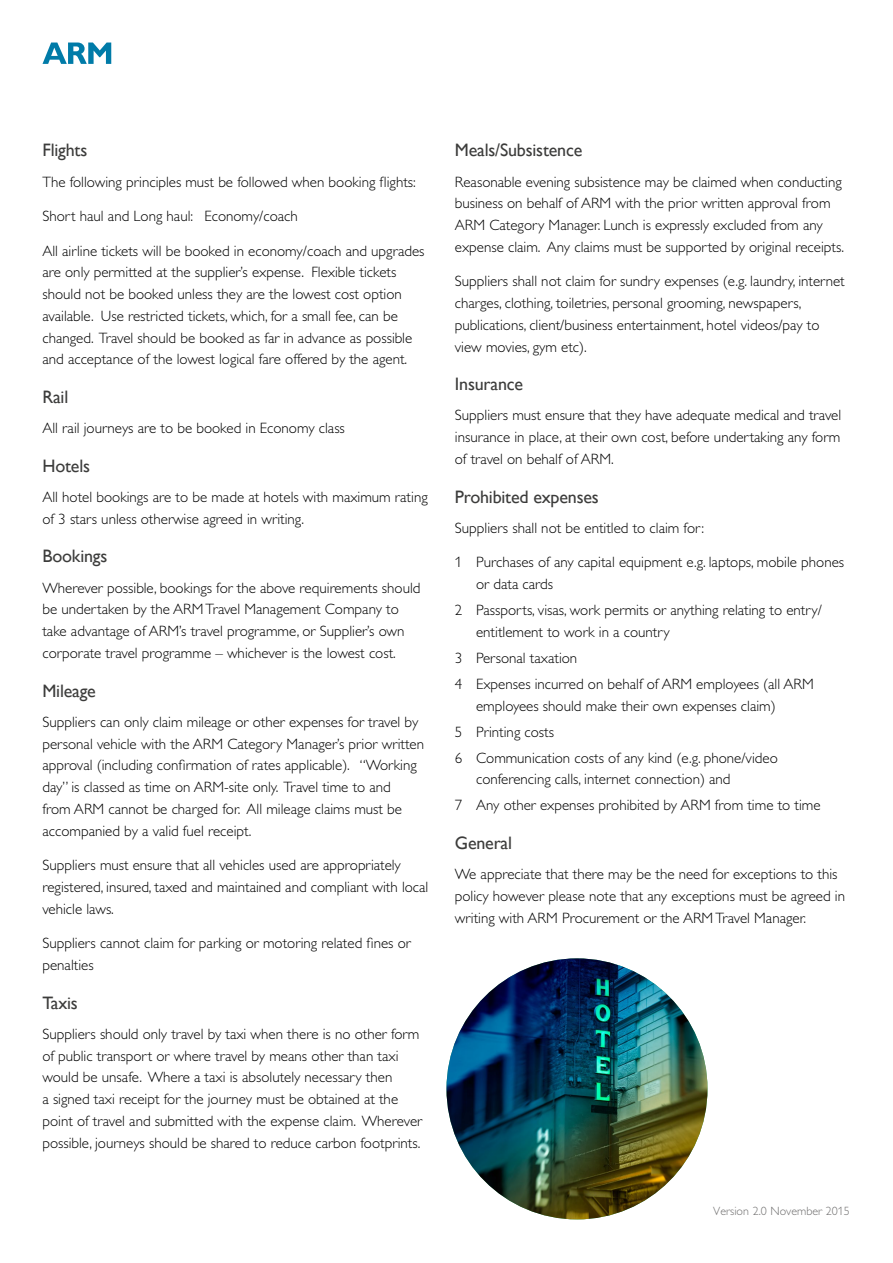
<style>
.page{position:relative;width:893px;height:1263px;background:#fff}
.page>*{position:absolute;margin:0;border:0;box-sizing:border-box;transform-origin:0 0}
.t1{font:18px "Gill Alt One";letter-spacing:-.01em;color:#3c3c3b}
.t2{font:300 15px/21.8px "Gill Alt One";color:#000}
.t3{font:300 12px "Gill Alt One";color:#706f6f}
</style>
<div class="page">
<svg style="left:43px;top:43px;width:68px;height:21px"></svg>
<img style="left:446px;top:958px;width:261px;height:261px;border-radius:130px">
<p class="t1" style="left:42px;top:140px;width:46px">Flights</p>
<p class="t2" style="left:42px;top:171px;width:375px">The following principles must be followed when booking flights:</p>
<p class="t2" style="left:42px;top:205px;width:257px">Short haul and Long haul: Economy/coach</p>
<p class="t2" style="left:42px;top:240px;width:384px">All airline tickets will be booked in economy/coach and upgrades are only permitted at the supplier’s expense. Flexible tickets should not be booked unless they are the lowest cost option available. Use restricted tickets, which, for a small fee, can be changed. Travel should be booked as far in advance as possible and acceptance of the lowest logical fare offered by the agent.</p>
<p class="t1" style="left:42px;top:386px;width:27px">Rail</p>
<p class="t2" style="left:42px;top:417px;width:304px">All rail journeys are to be booked in Economy class</p>
<p class="t1" style="left:42px;top:455px;width:49px">Hotels</p>
<p class="t2" style="left:42px;top:486px;width:387px">All hotel bookings are to be made at hotels with maximum rating of 3 stars unless otherwise agreed in writing.</p>
<p class="t1" style="left:42px;top:546px;width:66px">Bookings</p>
<p class="t2" style="left:42px;top:577px;width:380px">Wherever possible, bookings for the above requirements should be undertaken by the ARM Travel Management Company to take advantage of ARM’s travel programme, or Supplier’s own corporate travel programme – whichever is the lowest cost.</p>
<p class="t1" style="left:42px;top:680px;width:55px">Mileage</p>
<p class="t2" style="left:42px;top:711px;width:383px">Suppliers can only claim mileage or other expenses for travel by personal vehicle with the ARM Category Manager’s prior written approval (including confirmation of rates applicable). “Working day” is classed as time on ARM-site only. Travel time to and<br>from ARM cannot be charged for. All mileage claims must be accompanied by a valid fuel receipt.</p>
<p class="t2" style="left:42px;top:854px;width:388px">Suppliers must ensure that all vehicles used are appropriately registered, insured, taxed and maintained and compliant with local vehicle laws.</p>
<p class="t2" style="left:42px;top:932px;width:370px">Suppliers cannot claim for parking or motoring related fines or penalties</p>
<p class="t1" style="left:42px;top:992px;width:37px">Taxis</p>
<p class="t2" style="left:42px;top:1023px;width:381px">Suppliers should only travel by taxi when there is no other form of public transport or where travel by means other than taxi would be unsafe. Where a taxi is absolutely necessary then<br>a signed taxi receipt for the journey must be obtained at the point of travel and submitted with the expense claim. Wherever possible, journeys should be shared to reduce carbon footprints.</p>
<p class="t1" style="left:455px;top:140px;width:129px">Meals/Subsistence</p>
<p class="t2" style="left:455px;top:171px;width:391px">Reasonable evening subsistence may be claimed when conducting business on behalf of ARM with the prior written approval from ARM Category Manager. Lunch is expressly excluded from any expense claim. Any claims must be supported by original receipts.</p>
<p class="t2" style="left:455px;top:270px;width:391px">Suppliers shall not claim for sundry expenses (e.g. laundry, internet charges, clothing, toiletries, personal grooming, newspapers, publications, client/business entertainment, hotel videos/pay to view movies, gym etc).</p>
<p class="t1" style="left:455px;top:374px;width:70px">Insurance</p>
<p class="t2" style="left:455px;top:405px;width:388px;text-align:justify">Suppliers must ensure that they have adequate medical and travel insurance in place, at their own cost, before undertaking any form of travel on behalf of ARM.</p>
<p class="t1" style="left:455px;top:486px;width:145px">Prohibited expenses</p>
<p class="t2" style="left:455px;top:517px;width:251px">Suppliers shall not be entitled to claim for:</p>
<p class="t2" style="left:476px;top:551px;width:370px;text-indent:-21px">1 Purchases of any capital equipment e.g. laptops, mobile phones or data cards</p>
<p class="t2" style="left:476px;top:599px;width:347px;text-indent:-21px">2 Passports, visas, work permits or anything relating to entry/ entitlement to work in a country</p>
<p class="t2" style="left:455px;top:645px;width:360px;line-height:26px">3 Personal taxation<br>4 Expenses incurred on behalf of ARM employees (all ARM</p>
<p class="t2" style="left:455px;top:693px;width:324px;line-height:26px;text-indent:21px">employees should make their own expenses claim)<br>5 Printing costs<br>6 Communication costs of any kind (e.g. phone/video</p>
<p class="t2" style="left:455px;top:766px;width:367px;line-height:26px;text-indent:21px">conferencing calls, internet connection) and<br>7 Any other expenses prohibited by ARM from time to time</p>
<p class="t1" style="left:455px;top:832px;width:59px">General</p>
<p class="t2" style="left:455px;top:863px;width:392px">We appreciate that there may be the need for exceptions to this policy however please note that any exceptions must be agreed in writing with ARM Procurement or the ARM Travel Manager.</p>
<p class="t3" style="left:713px;top:1204px;width:138px">Version 2.0 November 2015</p>
</div>
